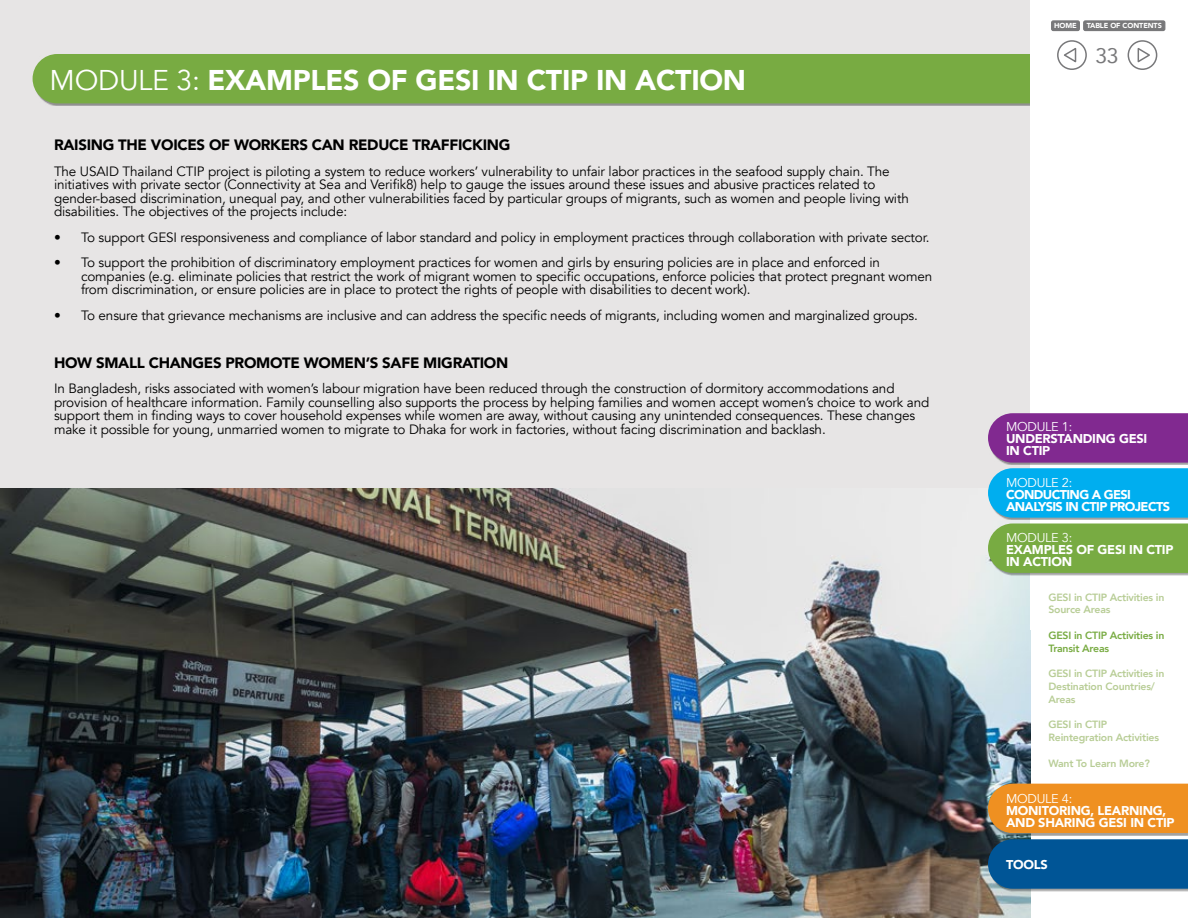
<style>
.page{position:relative;width:1188px;height:918px;background:#fff}
.page>*{position:absolute;margin:0;border:0;box-sizing:border-box;transform-origin:0 0}
.t1{font:900 28.5px "Avenir";letter-spacing:-.01em;color:#fff}
.t2{font:21px "Avenir";color:#78787a}
.t3{font:900 15px "Avenir";letter-spacing:-.02em;color:#000}
.t4{font:13.5px/13.5px "Avenir";letter-spacing:-.01em;color:#000}
.t5{font:900 12.75px/12px "Avenir";letter-spacing:-.02em;color:#fff}
.t6{font:900 12.75px/12px "Avenir";letter-spacing:-.05em;color:#fff}
.t7{font:12.75px "Avenir";letter-spacing:-.02em;color:#fff}
.t8{font:800 10.5px/12.8px "Avenir";letter-spacing:-.02em;color:#b8cd96}
.t9{font:800 10.5px/12.8px "Avenir";letter-spacing:-.02em;color:#78ab42}
.t10{font:900 7.2px "Avenir";letter-spacing:-.01em;color:#fff}
.s1{font-weight:400}
</style>
<div class="page">
<div style="left:0;top:0;width:1030px;height:918px;background:#e7e5e5"></div>
<img style="left:0;top:488px;width:1030px;height:430px">
<div style="left:34px;top:55px;width:1154px;height:51px;background:#000;opacity:.37"></div>
<div style="left:33px;top:54px;width:997px;height:49px;background:#78ab42"></div>
<div style="left:1030px;top:0;width:158px;height:630px;background:#fff"></div>
<div style="left:1128px;top:40px;width:29px;height:30px;border:2px solid #78787a;border-radius:50%"></div>
<svg style="left:1137px;top:46px;width:15px;height:18px"></svg>
<div style="left:1057px;top:40px;width:30px;height:30px;border:2px solid #78787a;border-radius:50%"></div>
<svg style="left:1062px;top:48px;width:15px;height:16px"></svg>
<div style="left:990px;top:525px;width:198px;height:51px;background:#000;opacity:.37"></div>
<div style="left:988px;top:524px;width:200px;height:49px;background:#78ab42"></div>
<div style="left:990px;top:470px;width:198px;height:50px;background:#000;opacity:.37"></div>
<svg style="left:988px;top:413px;width:200px;height:105px;background:#4f75c2"></svg>
<div style="left:990px;top:785px;width:198px;height:51px;background:#000;opacity:.37"></div>
<div style="left:988px;top:784px;width:200px;height:49px;background:#ef9021"></div>
<div style="left:990px;top:841px;width:198px;height:50px;background:#000;opacity:.37"></div>
<div style="left:988px;top:839px;width:200px;height:50px;background:#005596"></div>
<div style="left:1084px;top:21px;width:81px;height:9px;background:#78787a;border-radius:2px"></div>
<div style="left:1083px;top:20px;width:82px;height:11px;border:1px solid #78787a;border-radius:2px"></div>
<div style="left:1052px;top:21px;width:27px;height:9px;background:#78787a;border-radius:2px"></div>
<div style="left:1051px;top:20px;width:29px;height:11px;border:1px solid #78787a;border-radius:2px"></div>
<h1 class="t1" style="left:50px;top:56px;width:698px"><span class="s1">MODULE 3:</span> EXAMPLES OF GESI IN CTIP IN ACTION</h1>
<p class="t3" style="left:54px;top:132px;width:458px">RAISING THE VOICES OF WORKERS CAN REDUCE TRAFFICKING</p>
<p class="t4" style="left:54px;top:164px;width:856px">The USAID Thailand CTIP project is piloting a system to reduce workers’ vulnerability to unfair labor practices in the seafood supply chain. The initiatives with private sector (Connectivity at Sea and Verifik8) help to gauge the issues around these issues and abusive practices related to gender-based discrimination, unequal pay, and other vulnerabilities faced by particular groups of migrants, such as women and people living with disabilities. The objectives of the projects include:</p>
<p class="t4" style="left:54px;top:230px;width:877px">• To support GESI responsiveness and compliance of labor standard and policy in employment practices through collaboration with private sector.</p>
<p class="t4" style="left:81px;top:256px;width:853px;text-indent:-27px">• To support the prohibition of discriminatory employment practices for women and girls by ensuring policies are in place and enforced in companies (e.g. eliminate policies that restrict the work of migrant women to specific occupations, enforce policies that protect pregnant women from discrimination, or ensure policies are in place to protect the rights of people with disabilities to decent work).</p>
<p class="t4" style="left:54px;top:308px;width:866px">• To ensure that grievance mechanisms are inclusive and can address the specific needs of migrants, including women and marginalized groups.</p>
<p class="t3" style="left:54px;top:349px;width:456px">HOW SMALL CHANGES PROMOTE WOMEN’S SAFE MIGRATION</p>
<p class="t4" style="left:54px;top:382px;width:877px">In Bangladesh, risks associated with women’s labour migration have been reduced through the construction of dormitory accommodations and provision of healthcare information. Family counselling also supports the process by helping families and women accept women’s choice to work and support them in finding ways to cover household expenses while women are away, without causing any unintended consequences. These changes make it possible for young, unmarried women to migrate to Dhaka for work in factories, without facing discrimination and backlash.</p>
<p class="t10" style="left:1054px;top:20px;width:24px">HOME</p>
<p class="t10" style="left:1087px;top:20px;width:77px">TABLE OF CONTENTS</p>
<h2 class="t2" style="left:1096px;top:39px;width:25px">33</h2>
<p class="t7" style="left:1006px;top:419px;width:68px">MODULE 1:</p>
<p class="t5" style="left:1006px;top:432px;width:143px">UNDERSTANDING GESI<br>IN CTIP</p>
<p class="t7" style="left:1006px;top:475px;width:68px">MODULE 2:</p>
<p class="t6" style="left:1006px;top:488px;width:166px">CONDUCTING A GESI<br>ANALYSIS IN CTIP PROJECTS</p>
<p class="t7" style="left:1006px;top:530px;width:68px">MODULE 3:</p>
<p class="t5" style="left:1006px;top:544px;width:169px">EXAMPLES OF GESI IN CTIP<br>IN ACTION</p>
<p class="t8" style="left:1048px;top:591px;width:117px">GESI in CTIP Activities in<br>Source Areas</p>
<p class="t9" style="left:1048px;top:629px;width:117px">GESI in CTIP Activities in<br>Transit Areas</p>
<p class="t8" style="left:1048px;top:667px;width:117px">GESI in CTIP Activities in<br>Destination Countries/<br>Areas</p>
<p class="t8" style="left:1048px;top:718px;width:112px">GESI in CTIP<br>Reintegration Activities</p>
<p class="t8" style="left:1048px;top:756px;width:103px">Want To Learn More?</p>
<p class="t7" style="left:1006px;top:791px;width:68px">MODULE 4:</p>
<p class="t5" style="left:1006px;top:804px;width:170px">MONITORING, LEARNING,<br>AND SHARING GESI IN CTIP</p>
<p class="t5" style="left:1006px;top:858px;width:43px">TOOLS</p>
</div>
